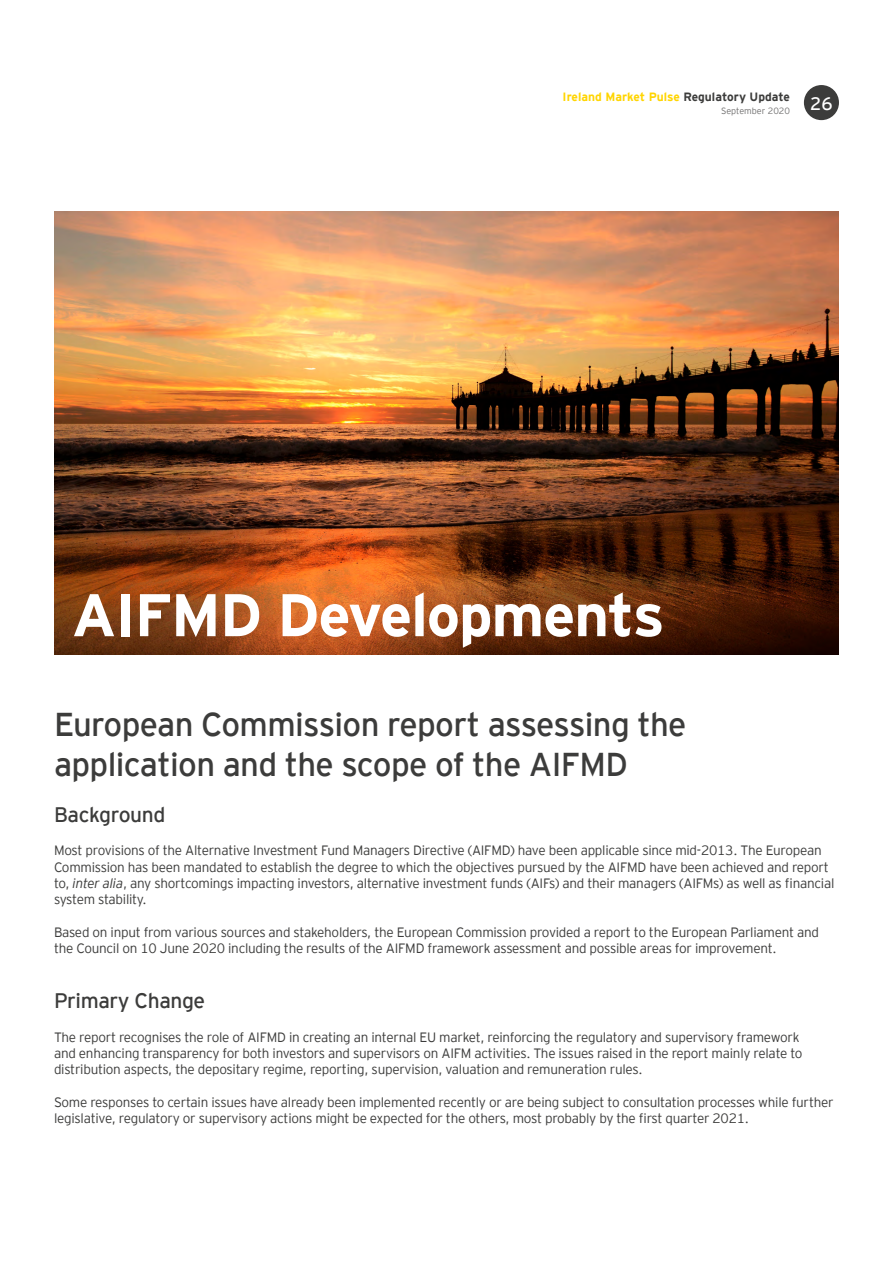
<style>
.page{position:relative;width:893px;height:1263px;background:#fff}
.page>*{position:absolute;margin:0;border:0;box-sizing:border-box;transform-origin:0 0}
.t1{font:700 60px "EY Interstate";letter-spacing:-.02em;color:#fff}
.t2{font:33px/39.6px "EY Interstate";letter-spacing:-.02em;color:#3c3c3b}
.t3{font:21px "EY Interstate";letter-spacing:-.02em;color:#3c3c3b}
.t4{font:300 13.5px/16.2px "EY Interstate";letter-spacing:-.02em;color:#3c3c3b}
.t5{font:700 12px "EY Interstate";color:#ffd500}
.t6{font:300 9px "EY Interstate";color:#706f6f}
.s1{color:#3c3c3b}
.s2{font-style:italic}
</style>
<div class="page">
<img style="left:54px;top:212px;width:785px;height:443px">
<div style="left:804px;top:85px;width:35px;height:35px;background:#3c3c3b;border-radius:50%"></div>
<p class="t5" style="left:563px;top:88px;width:229px">Ireland Market Pulse <span class="s1">Regulatory Update</span></p>
<p class="t6" style="left:721px;top:104px;width:113px">September 2020 <sup>26</sup></p>
<h1 class="t1" style="left:72px;top:572px;width:595px">AIFMD Developments</h1>
<h2 class="t2" style="left:54px;top:703px;width:634px">European Commission report assessing the application and the scope of the AIFMD</h2>
<h3 class="t3" style="left:54px;top:800px;width:113px">Background</h3>
<p class="t4" style="left:54px;top:842px;width:782px">Most provisions of the Alternative Investment Fund Managers Directive (AIFMD) have been applicable since mid-2013. The European Commission has been mandated to establish the degree to which the objectives pursued by the AIFMD have been achieved and report to, <span class="s2">inter alia</span>, any shortcomings impacting investors, alternative investment funds (AIFs) and their managers (AIFMs) as well as financial system stability.</p>
<p class="t4" style="left:54px;top:923px;width:766px">Based on input from various sources and stakeholders, the European Commission provided a report to the European Parliament and the Council on 10 June 2020 including the results of the AIFMD framework assessment and possible areas for improvement.</p>
<h3 class="t3" style="left:54px;top:986px;width:153px">Primary Change</h3>
<p class="t4" style="left:54px;top:1028px;width:750px">The report recognises the role of AIFMD in creating an internal EU market, reinforcing the regulatory and supervisory framework and enhancing transparency for both investors and supervisors on AIFM activities. The issues raised in the report mainly relate to distribution aspects, the depositary regime, reporting, supervision, valuation and remuneration rules.</p>
<p class="t4" style="left:54px;top:1093px;width:781px">Some responses to certain issues have already been implemented recently or are being subject to consultation processes while further legislative, regulatory or supervisory actions might be expected for the others, most probably by the first quarter 2021.</p>
</div>
